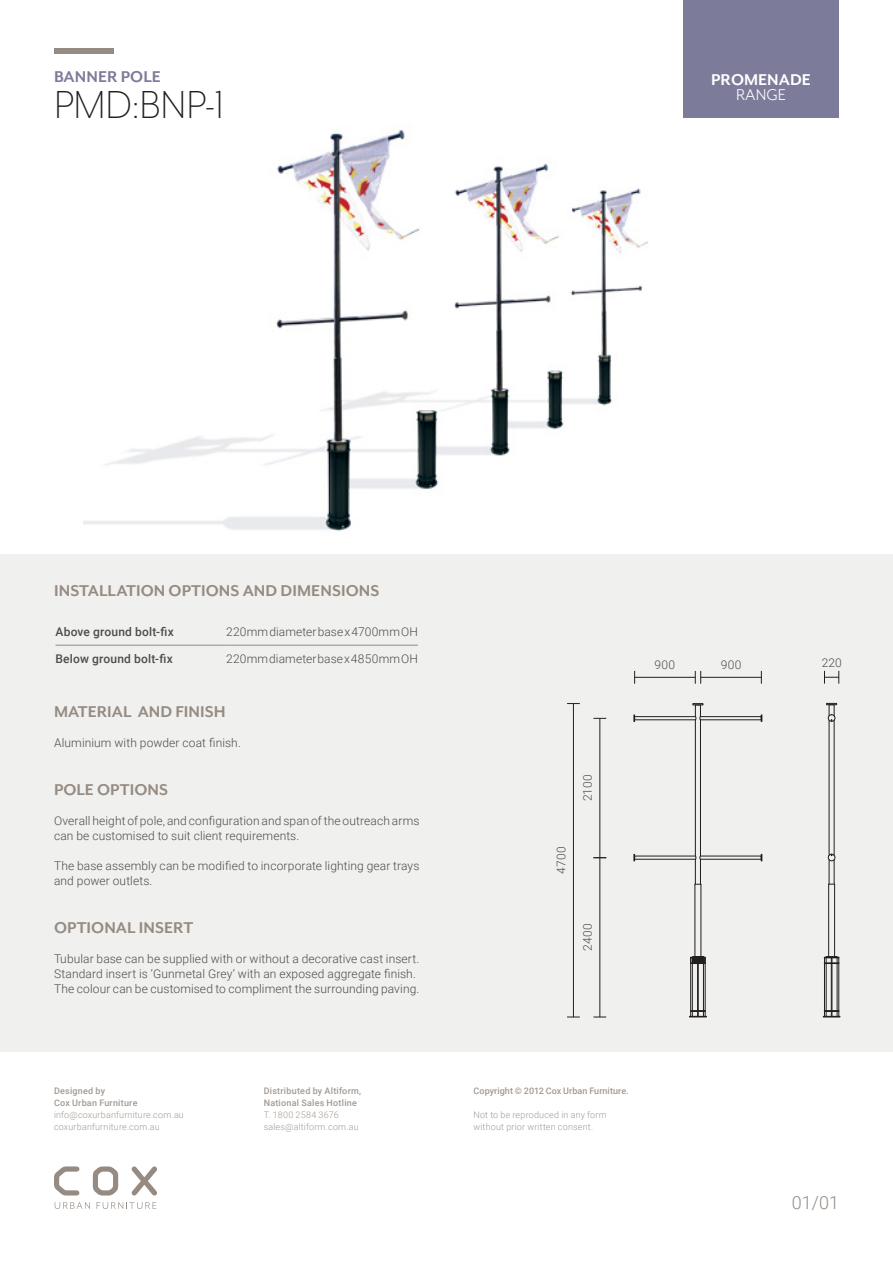
<style>
.page{position:relative;width:893px;height:1263px;background:#fff}
.page>*{position:absolute;margin:0;border:0;box-sizing:border-box;transform-origin:0 0}
.Product_Code_Heading{font:300 45px "Mr Eaves Mod OT";color:#231f20}
.Heading__Uppercase{font:700 18px "Mr Eaves Mod OT";letter-spacing:.005em;color:#958b82}
.Heading__Uppercase-2{font:700 18px "Mr Eaves Mod OT";letter-spacing:.005em;color:#7d7b9a}
.t1{font:700 18px "Mr Eaves Mod OT";color:#fff}
.t2{font:18px "Mr Eaves Mod OT";color:#fff}
.t3{font:300 18px "Roboto";color:#958b82}
.Body_Copy{font:300 12px/15px "Roboto";letter-spacing:.01em;color:#4b4c4d}
.Body_Copy_Bold__Tabl{font:500 12px "Roboto";letter-spacing:.02em;color:#4b4c4d}
.Product_Measurements{font:300 12px "Roboto";letter-spacing:.025em;color:#4b4c4d}
.Contact_Details_Brow{font:300 9px/12px "Roboto";letter-spacing:.02em;color:#a39991}
.Contact_Details_Brow-2{font:500 9px/12px "Roboto";letter-spacing:.025em;color:#a39991}
</style>
<div class="page">
<div style="left:683px;top:0;width:156px;height:118px;background:#7d7b9a"></div>
<div style="left:54px;top:49px;width:60px;height:5px;background:#958b82"></div>
<svg style="left:54px;top:1166px;width:25px;height:29px"></svg>
<svg style="left:93px;top:1166px;width:25px;height:29px"></svg>
<svg style="left:132px;top:1166px;width:25px;height:29px"></svg>
<svg style="left:55px;top:1202px;width:35px;height:7px"></svg>
<svg style="left:97px;top:1202px;width:59px;height:7px"></svg>
<img style="left:84px;top:130px;width:565px;height:401px">
<div style="left:0;top:554px;width:893px;height:497px;background:#f0f0ee"></div>
<hr style="left:56px;top:645px;width:169px;height:1px;background:#958b82">
<hr style="left:225px;top:645px;width:193px;height:1px;background:#958b82">
<svg style="left:567px;top:703px;width:13px;height:1px"></svg>
<hr style="left:573px;top:704px;width:1px;height:313px;background:#231f20">
<svg style="left:567px;top:1017px;width:13px;height:1px"></svg>
<svg style="left:824px;top:671px;width:15px;height:13px"></svg>
<hr style="left:831px;top:963px;width:1px;height:48px;background:#231f20">
<hr style="left:824px;top:963px;width:1px;height:48px;background:#231f20">
<hr style="left:832px;top:963px;width:1px;height:48px;background:#231f20">
<hr style="left:838px;top:963px;width:1px;height:48px;background:#231f20">
<hr style="left:826px;top:963px;width:1px;height:48px;background:#231f20">
<svg style="left:824px;top:956px;width:15px;height:8px"></svg>
<hr style="left:837px;top:963px;width:1px;height:48px;background:#231f20">
<svg style="left:823px;top:1010px;width:17px;height:7px"></svg>
<hr style="left:834px;top:720px;width:1px;height:135px;background:#231f20">
<hr style="left:829px;top:720px;width:1px;height:135px;background:#231f20">
<hr style="left:834px;top:884px;width:1px;height:72px;background:#231f20">
<hr style="left:828px;top:884px;width:1px;height:72px;background:#231f20">
<div style="left:828px;top:854px;width:7px;height:7px;border:1px solid #231f20;border-radius:50%"></div>
<svg style="left:829px;top:855px;width:6px;height:30px"></svg>
<svg style="left:826px;top:703px;width:11px;height:18px"></svg>
<hr style="left:697px;top:963px;width:1px;height:48px;background:#231f20">
<hr style="left:698px;top:963px;width:1px;height:48px;background:#231f20">
<hr style="left:690px;top:963px;width:1px;height:48px;background:#231f20">
<hr style="left:705px;top:963px;width:1px;height:48px;background:#231f20">
<hr style="left:692px;top:963px;width:1px;height:48px;background:#231f20">
<svg style="left:690px;top:956px;width:16px;height:8px"></svg>
<svg style="left:689px;top:1010px;width:17px;height:7px"></svg>
<hr style="left:703px;top:963px;width:1px;height:48px;background:#231f20">
<hr style="left:635px;top:719px;width:60px;height:1px;background:#231f20">
<hr style="left:635px;top:716px;width:60px;height:1px;background:#231f20">
<hr style="left:700px;top:720px;width:1px;height:136px;background:#231f20">
<hr style="left:695px;top:720px;width:1px;height:136px;background:#231f20">
<hr style="left:701px;top:884px;width:1px;height:72px;background:#231f20">
<hr style="left:695px;top:884px;width:1px;height:72px;background:#231f20">
<svg style="left:693px;top:703px;width:69px;height:19px"></svg>
<svg style="left:634px;top:854px;width:128px;height:31px"></svg>
<hr style="left:634px;top:677px;width:61px;height:1px;background:#231f20">
<svg style="left:634px;top:671px;width:1px;height:13px"></svg>
<hr style="left:600px;top:858px;width:1px;height:159px;background:#231f20">
<svg style="left:593px;top:1017px;width:13px;height:1px"></svg>
<svg style="left:593px;top:718px;width:13px;height:1px"></svg>
<hr style="left:600px;top:718px;width:1px;height:140px;background:#231f20">
<svg style="left:593px;top:857px;width:13px;height:1px"></svg>
<svg style="left:761px;top:671px;width:1px;height:13px"></svg>
<hr style="left:701px;top:677px;width:60px;height:1px;background:#231f20">
<svg style="left:695px;top:671px;width:6px;height:13px"></svg>
<p class="Heading__Uppercase-2" style="left:54px;top:67px;width:108px">BANNER POLE</p>
<p class="Product_Code_Heading" style="left:54px;top:80px;width:172px">PMD:BNP-1</p>
<h2 class="t1" style="left:711px;top:69px;width:101px">PROMENADE</h2>
<h2 class="t2" style="left:736px;top:85px;width:52px">RANGE</h2>
<p class="Heading__Uppercase" style="left:54px;top:581px;width:327px">INSTALLATION OPTIONS AND DIMENSIONS</p>
<p class="Body_Copy_Bold__Tabl" style="left:56px;top:623px;width:120px">Above ground bolt-fix</p>
<p class="Body_Copy" style="left:226px;top:624px;width:193px">220mm diameter base x 4700mm OH</p>
<p class="Body_Copy_Bold__Tabl" style="left:56px;top:650px;width:119px">Below ground bolt-fix</p>
<p class="Body_Copy" style="left:226px;top:651px;width:193px">220mm diameter base x 4850mm OH</p>
<p class="Heading__Uppercase" style="left:54px;top:702px;width:173px">MATERIAL AND FINISH</p>
<p class="Body_Copy" style="left:54px;top:735px;width:188px">Aluminium with powder coat finish.</p>
<p class="Heading__Uppercase" style="left:54px;top:780px;width:116px">POLE OPTIONS</p>
<p class="Body_Copy" style="left:54px;top:813px;width:367px">Overall height of pole, and configuration and span of the outreach arms can be customised to suit client requirements.</p>
<p class="Body_Copy" style="left:54px;top:858px;width:367px">The base assembly can be modified to incorporate lighting gear trays and power outlets.</p>
<p class="Heading__Uppercase" style="left:54px;top:918px;width:141px">OPTIONAL INSERT</p>
<p class="Body_Copy" style="left:54px;top:951px;width:367px">Tubular base can be supplied with or without a decorative cast insert.<br>Standard insert is ‘Gunmetal Grey’ with an exposed aggregate finish.<br>The colour can be customised to compliment the surrounding paving.</p>
<p class="Contact_Details_Brow-2" style="left:54px;top:1084px;width:85px">Designed by<br>Cox Urban Furniture</p>
<p class="Contact_Details_Brow" style="left:54px;top:1108px;width:131px">info@coxurbanfurniture.com.au coxurbanfurniture.com.au</p>
<p class="Contact_Details_Brow-2" style="left:264px;top:1084px;width:99px">Distributed by Altiform,<br>National Sales Hotline</p>
<p class="Contact_Details_Brow" style="left:264px;top:1108px;width:96px">T. 1800 2584 3676 sales@altiform.com.au</p>
<p class="Product_Measurements" style="left:579px;top:801px;width:28px;rotate:-90deg">2100</p>
<p class="Product_Measurements" style="left:553px;top:874px;width:28px;rotate:-90deg">4700</p>
<p class="Product_Measurements" style="left:579px;top:951px;width:29px;rotate:-90deg">2400</p>
<p class="Product_Measurements" style="left:655px;top:657px;width:22px">900</p>
<p class="Product_Measurements" style="left:721px;top:657px;width:22px">900</p>
<p class="Product_Measurements" style="left:822px;top:655px;width:21px">220</p>
<p class="Contact_Details_Brow-2" style="left:473px;top:1084px;width:157px">Copyright © 2012 Cox Urban Furniture.</p>
<p class="Contact_Details_Brow" style="left:473px;top:1108px;width:135px">Not to be reproduced in any form without prior written consent.</p>
<p class="t3" style="left:792px;top:1190px;width:49px">01/01</p>
</div>
